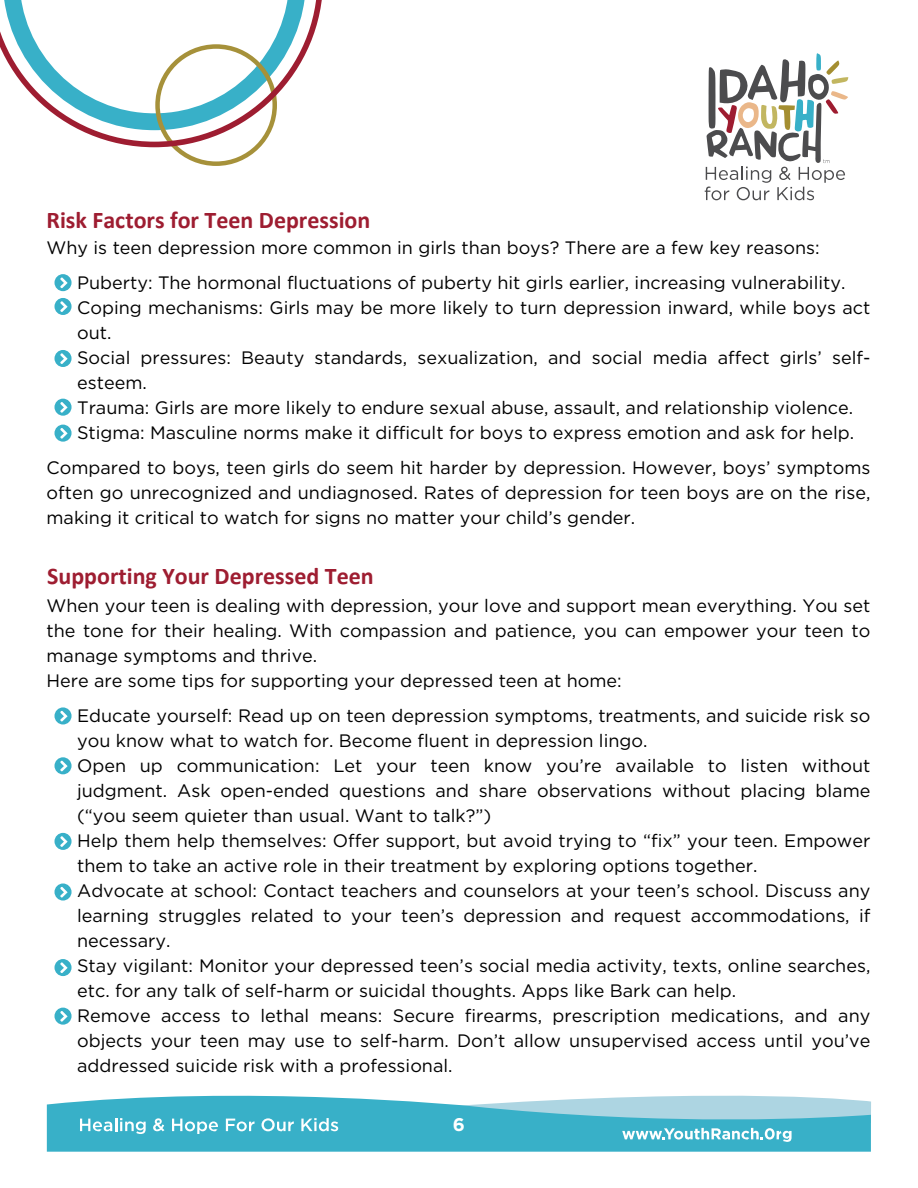
<style>
.page{position:relative;width:918px;height:1188px;background:#fff}
.page>*{position:absolute;margin:0;border:0;box-sizing:border-box;transform-origin:0 0}
.t1{font:700 24px "Calibri";color:#9e1d31}
.t2{font:700 18.3px "Gotham";color:#fff}
.t3{font:18px/25px "Gotham";color:#000;text-align:justify}
</style>
<div class="page">
<svg style="left:705px;top:53px;width:143px;height:147px"></svg>
<svg style="left:146px;top:147px;width:114px;height:19px"></svg>
<svg style="left:0;top:0;width:322px;height:147px"></svg>
<svg style="left:47px;top:1101px;width:824px;height:51px;background:#3eb2c9"></svg>
<svg style="left:80px;top:1095px;width:791px;height:47px;background:#67c1d4"></svg>
<svg style="left:54px;top:959px;width:18px;height:17px"></svg>
<svg style="left:60px;top:962px;width:7px;height:12px"></svg>
<svg style="left:54px;top:833px;width:18px;height:17px"></svg>
<svg style="left:60px;top:836px;width:7px;height:12px"></svg>
<svg style="left:54px;top:883px;width:18px;height:18px"></svg>
<svg style="left:60px;top:886px;width:7px;height:12px"></svg>
<svg style="left:54px;top:707px;width:18px;height:18px"></svg>
<svg style="left:60px;top:710px;width:7px;height:12px"></svg>
<div style="left:54px;top:1008px;width:18px;height:17px;background:#38b0c8;border-radius:50%"></div>
<svg style="left:60px;top:1011px;width:7px;height:11px"></svg>
<div style="left:54px;top:757px;width:18px;height:17px;background:#38b0c8;border-radius:50%"></div>
<svg style="left:60px;top:760px;width:7px;height:12px"></svg>
<svg style="left:54px;top:274px;width:18px;height:17px"></svg>
<svg style="left:60px;top:277px;width:7px;height:12px"></svg>
<svg style="left:54px;top:298px;width:18px;height:17px"></svg>
<svg style="left:60px;top:301px;width:7px;height:12px"></svg>
<svg style="left:54px;top:350px;width:18px;height:17px"></svg>
<svg style="left:60px;top:353px;width:7px;height:12px"></svg>
<div style="left:54px;top:399px;width:18px;height:17px;background:#38b0c8;border-radius:50%"></div>
<svg style="left:60px;top:402px;width:7px;height:11px"></svg>
<div style="left:54px;top:425px;width:18px;height:17px;background:#38b0c8;border-radius:50%"></div>
<svg style="left:60px;top:428px;width:7px;height:11px"></svg>
<p class="t1" style="left:47px;top:210px;width:325px">Risk Factors for Teen Depression</p>
<p class="t3" style="left:47px;top:235px;width:775px">Why is teen depression more common in girls than boys? There are a few key reasons:</p>
<p class="t3" style="left:77px;top:270px;width:770px">Puberty: The hormonal fluctuations of puberty hit girls earlier, increasing vulnerability.</p>
<p class="t3" style="left:77px;top:295px;width:795px">Coping mechanisms: Girls may be more likely to turn depression inward, while boys act out.</p>
<h1 class="t3" style="left:77px;top:345px;width:795px">Social pressures: Beauty standards, sexualization, and social media affect girls’ self&shy;esteem.</h1>
<p class="t3" style="left:77px;top:395px;width:778px">Trauma: Girls are more likely to endure sexual abuse, assault, and relationship violence.</p>
<p class="t3" style="left:77px;top:420px;width:778px">Stigma: Masculine norms make it difficult for boys to express emotion and ask for help.</p>
<p class="t3" style="left:47px;top:455px;width:825px">Compared to boys, teen girls do seem hit harder by depression. However, boys’ symptoms often go unrecognized and undiagnosed. Rates of depression for teen boys are on the rise, making it critical to watch for signs no matter your child’s gender.</p>
<p class="t1" style="left:47px;top:566px;width:328px">Supporting Your Depressed Teen</p>
<p class="t3" style="left:47px;top:593px;width:825px">When your teen is dealing with depression, your love and support mean everything. You set the tone for their healing. With compassion and patience, you can empower your teen to manage symptoms and thrive.</p>
<h1 class="t3" style="left:47px;top:668px;width:577px">Here are some tips for supporting your depressed teen at home:</h1>
<p class="t3" style="left:77px;top:703px;width:795px">Educate yourself: Read up on teen depression symptoms, treatments, and suicide risk so you know what to watch for. Become fluent in depression lingo.</p>
<p class="t3" style="left:77px;top:753px;width:795px">Open up communication: Let your teen know you’re available to listen without judgment. Ask open-ended questions and share observations without placing blame (“you seem quieter than usual. Want to talk?”)</p>
<p class="t3" style="left:77px;top:828px;width:795px">Help them help themselves: Offer support, but avoid trying to “fix” your teen. Empower them to take an active role in their treatment by exploring options together.</p>
<p class="t3" style="left:77px;top:878px;width:795px">Advocate at school: Contact teachers and counselors at your teen’s school. Discuss any learning struggles related to your teen’s depression and request accommodations, if necessary.</p>
<p class="t3" style="left:77px;top:953px;width:795px">Stay vigilant: Monitor your depressed teen’s social media activity, texts, online searches, etc. for any talk of self-harm or suicidal thoughts. Apps like Bark can help.</p>
<p class="t3" style="left:77px;top:1003px;width:795px">Remove access to lethal means: Secure firearms, prescription medications, and any objects your teen may use to self-harm. Don’t allow unsupervised access until you’ve addressed suicide risk with a professional.</p>
<p class="t2" style="left:453px;top:1113px;width:14px">6</p>
</div>
